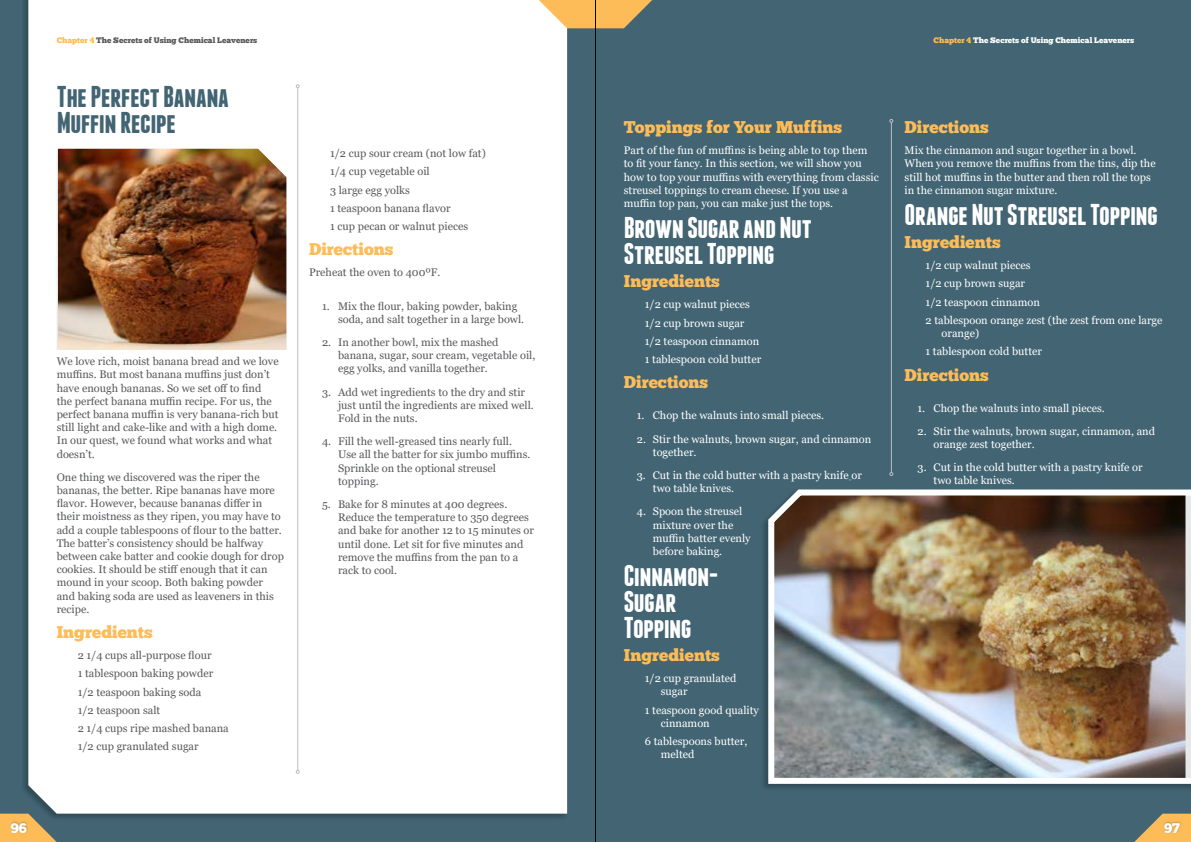
<style>
.page{position:relative;width:1191px;height:842px;background:#fff}
.page>*{position:absolute;margin:0;border:0;box-sizing:border-box;transform-origin:0 0}
.t1{font:700 30px/26px "Franchise";letter-spacing:-.015em;color:#fff}
.t2{font:700 30px/26px "Franchise";letter-spacing:-.02em;color:#426473}
.t3{font:17px "Chunk Five";color:#fdbc58}
.t4{font:14px "Chunk Five";color:#fff}
.t5{font:11px/13.2px "Georgia";color:#58595b}
.t6{font:11px/13.2px "Georgia";color:#fff}
.t7{font:8px "Chunk Five";color:#fff}
.t8{font:8px "Chunk Five";color:#58595b}
.s1{color:#fdbc58}
</style>
<div class="page">
<div style="left:595px;top:0;width:596px;height:842px;background:#426473"></div>
<svg style="left:1134px;top:814px;width:57px;height:28px"></svg>
<div style="left:1163px;top:822px;width:18px;height:12px;background:#000;opacity:.25"></div>
<hr style="left:891px;top:122px;width:1px;height:350px;background:#bcbec0">
<svg style="left:889px;top:119px;width:4px;height:4px"></svg>
<svg style="left:889px;top:472px;width:4px;height:4px"></svg>
<div style="left:0;top:0;width:595px;height:842px;background:#426473"></div>
<div style="left:21px;top:0;width:547px;height:821px;background:#395663"></div>
<div style="left:28px;top:0;width:539px;height:814px;background:#fff"></div>
<svg style="left:0;top:814px;width:57px;height:28px"></svg>
<svg style="left:539px;top:0;width:113px;height:28px;background:#e6b96f"></svg>
<div style="left:10px;top:822px;width:18px;height:12px;background:#000;opacity:.25"></div>
<hr style="left:297px;top:88px;width:1px;height:682px;background:#bcbec0">
<svg style="left:296px;top:84px;width:4px;height:4px"></svg>
<svg style="left:296px;top:770px;width:4px;height:4px"></svg>
<img style="left:58px;top:149px;width:228px;height:201px">
<div style="left:761px;top:488px;width:430px;height:303px;background:#3c5b69"></div>
<img style="left:766px;top:489px;width:425px;height:298px">
<hr style="left:595px;top:0;width:1px;height:842px;background:#000">
<p class="t4" style="left:11px;top:822px;width:18px">96</p>
<p class="t8" style="left:57px;top:36px;width:202px"><span class="s1">Chapter 4</span> The Secrets of Using Chemical Leaveners</p>
<h1 class="t2" style="left:57px;top:83px;width:174px">The Perfect Banana<br>Muffin Recipe</h1>
<p class="t5" style="left:57px;top:355px;width:223px">We love rich, moist banana bread and we love muffins. But most banana muffins just don’t have enough bananas. So we set off to find the perfect banana muffin recipe. For us, the perfect banana muffin is very banana-rich but still light and cake-like and with a high dome.<br>In our quest, we found what works and what doesn’t.</p>
<p class="t5" style="left:57px;top:471px;width:229px">One thing we discovered was the riper the bananas, the better. Ripe bananas have more flavor. However, because bananas differ in their moistness as they ripen, you may have to add a couple tablespoons of flour to the batter.<br>The batter’s consistency should be halfway between cake batter and cookie dough for drop cookies. It should be stiff enough that it can mound in your scoop. Both baking powder and baking soda are used as leaveners in this recipe.</p>
<h2 class="t3" style="left:57px;top:624px;width:98px">Ingredients</h2>
<p class="t5" style="left:78px;top:646px;width:152px;line-height:18.2px">2 1/4 cups all-purpose flour<br>1 tablespoon baking powder<br>1/2 teaspoon baking soda<br>1/2 teaspoon salt<br>2 1/4 cups ripe mashed banana<br>1/2 cup granulated sugar</p>
<p class="t5" style="left:330px;top:144px;width:157px;line-height:18.2px">1/2 cup sour cream (not low fat)<br>1/4 cup vegetable oil<br>3 large egg yolks<br>1 teaspoon banana flavor<br>1 cup pecan or walnut pieces</p>
<h2 class="t3" style="left:309px;top:241px;width:86px">Directions</h2>
<p class="t5" style="left:309px;top:266px;width:133px">Preheat the oven to 400ºF.</p>
<p class="t5" style="left:338px;top:299px;width:188px;text-indent:-16px">1. Mix the flour, baking powder, baking soda, and salt together in a large bowl.</p>
<p class="t5" style="left:338px;top:336px;width:199px;text-indent:-16px">2. In another bowl, mix the mashed banana, sugar, sour cream, vegetable oil, egg yolks, and vanilla together.</p>
<p class="t5" style="left:338px;top:385px;width:197px;text-indent:-16px">3. Add wet ingredients to the dry and stir just until the ingredients are mixed well.<br>Fold in the nuts.</p>
<p class="t5" style="left:338px;top:435px;width:194px;text-indent:-16px">4. Fill the well-greased tins nearly full.<br>Use all the batter for six jumbo muffins.<br>Sprinkle on the optional streusel topping.</p>
<p class="t5" style="left:338px;top:498px;width:197px;text-indent:-16px">5. Bake for 8 minutes at 400 degrees.<br>Reduce the temperature to 350 degrees and bake for another 12 to 15 minutes or until done. Let sit for five minutes and remove the muffins from the pan to a rack to cool.</p>
<p class="t7" style="left:933px;top:36px;width:202px"><span class="s1">Chapter 4</span> The Secrets of Using Chemical Leaveners</p>
<h2 class="t3" style="left:624px;top:119px;width:220px">Toppings for Your Muffins</h2>
<p class="t6" style="left:624px;top:144px;width:256px">Part of the fun of muffins is being able to top them to fit your fancy. In this section, we will show you how to top your muffins with everything from classic streusel toppings to cream cheese. If you use a muffin top pan, you can make just the tops.</p>
<h1 class="t1" style="left:624px;top:214px;width:189px">Brown Sugar and Nut<br>Streusel Topping</h1>
<h2 class="t3" style="left:624px;top:273px;width:98px">Ingredients</h2>
<p class="t6" style="left:645px;top:296px;width:118px;line-height:18.2px">1/2 cup walnut pieces<br>1/2 cup brown sugar<br>1/2 teaspoon cinnamon<br>1 tablespoon cold butter</p>
<h2 class="t3" style="left:624px;top:374px;width:86px">Directions</h2>
<p class="t6" style="left:637px;top:409px;width:189px">1. Chop the walnuts into small pieces.</p>
<p class="t6" style="left:653px;top:432px;width:220px;text-indent:-16px">2. Stir the walnuts, brown sugar, and cinnamon together.</p>
<p class="t6" style="left:653px;top:469px;width:210px;text-indent:-16px">3. Cut in the cold butter with a pastry knife or two table knives.</p>
<p class="t6" style="left:653px;top:505px;width:99px;text-indent:-16px">4. Spoon the streusel mixture over the muffin batter evenly before baking.</p>
<h1 class="t1" style="left:624px;top:562px;width:96px">Cinnamon-<br>Sugar<br>Topping</h1>
<h2 class="t3" style="left:624px;top:647px;width:98px">Ingredients</h2>
<p class="t6" style="left:661px;top:672px;width:77px;text-indent:-16px">1/2 cup granulated sugar</p>
<p class="t6" style="left:661px;top:703px;width:100px;text-indent:-16px">1 teaspoon good quality cinnamon</p>
<p class="t6" style="left:661px;top:735px;width:88px;text-indent:-16px">6 tablespoons butter, melted</p>
<h2 class="t3" style="left:904px;top:119px;width:86px">Directions</h2>
<p class="t6" style="left:904px;top:144px;width:252px">Mix the cinnamon and sugar together in a bowl.<br>When you remove the muffins from the tins, dip the still hot muffins in the butter and then roll the tops in the cinnamon sugar mixture.</p>
<h1 class="t1" style="left:904px;top:201px;width:255px">Orange Nut Streusel Topping</h1>
<h2 class="t3" style="left:904px;top:234px;width:98px">Ingredients</h2>
<p class="t6" style="left:925px;top:256px;width:238px;line-height:18.2px">1/2 cup walnut pieces<br>1/2 cup brown sugar<br>1/2 teaspoon cinnamon<br>2 tablespoon orange zest (the zest from one large</p>
<p class="t6" style="left:925px;top:324px;width:118px;line-height:18.2px;text-indent:16px">orange)<br>1 tablespoon cold butter</p>
<h2 class="t3" style="left:904px;top:367px;width:86px">Directions</h2>
<p class="t6" style="left:917px;top:401px;width:189px">1. Chop the walnuts into small pieces.</p>
<p class="t6" style="left:933px;top:425px;width:223px;text-indent:-16px">2. Stir the walnuts, brown sugar, cinnamon, and orange zest together.</p>
<p class="t6" style="left:933px;top:461px;width:210px;text-indent:-16px">3. Cut in the cold butter with a pastry knife or two table knives.</p>
<p class="t4" style="left:1164px;top:822px;width:18px">97</p>
</div>
